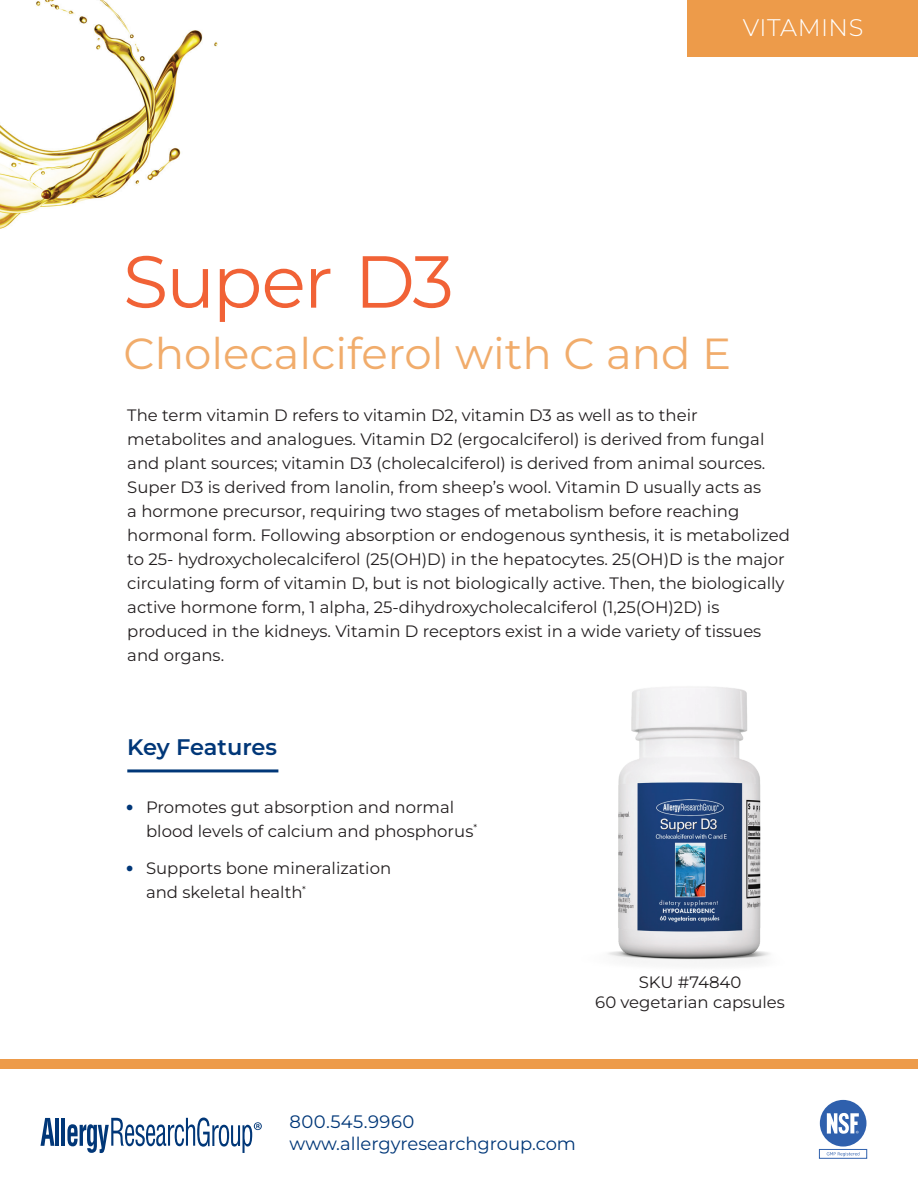
<style>
.page{position:relative;width:918px;height:1188px;background:#fff}
.page>*{position:absolute;margin:0;border:0;box-sizing:border-box;transform-origin:0 0}
.t1{font:73.5px "Montserrat";letter-spacing:-.03em;color:#f16236}
.t2{font:43.5px "Montserrat";color:#f1ac6b}
.t3{font:300 24px "Montserrat";letter-spacing:.02em;color:#fff}
.t4{font:600 22.5px "Montserrat";letter-spacing:-.01em;color:#013778}
.t5{font:18px/21.6px "Montserrat";color:#013778}
.t6{font:16.5px/24px "Montserrat";color:#231f20}
.s1{font-family:"Avenir";font-size:15.75px;color:#013778}
</style>
<div class="page">
<hr style="left:127px;top:769px;width:151px;height:3px;background:#013778">
<div style="left:688px;top:0;width:230px;height:56px;background:#ed9b4a"></div>
<div style="left:0;top:1060px;width:918px;height:9px;background:#ed9b4a"></div>
<img style="left:0;top:0;width:218px;height:229px">
<img style="left:608px;top:687px;width:162px;height:277px">
<div style="left:820px;top:1100px;width:46px;height:47px;background:#2f60ad;border-radius:50%"></div>
<div style="left:819px;top:1149px;width:48px;height:10px;border:1px solid #3061ad"></div>
<svg style="left:827px;top:1113px;width:32px;height:21px"></svg>
<svg style="left:827px;top:1152px;width:32px;height:4px"></svg>
<svg style="left:40px;top:1118px;width:14px;height:28px"></svg>
<hr style="left:56px;top:1118px;width:3px;height:28px;background:#013778">
<hr style="left:62px;top:1118px;width:3px;height:28px;background:#013778">
<svg style="left:67px;top:1118px;width:195px;height:35px"></svg>
<h1 class="t1" style="left:123px;top:233px;width:332px">Super D3</h1>
<h3 class="t3" style="left:743px;top:11px;width:122px">VITAMINS</h3>
<h2 class="t2" style="left:124px;top:325px;width:609px">Cholecalciferol with C and E</h2>
<p class="t6" style="left:127px;top:403px;width:664px">The term vitamin D refers to vitamin D2, vitamin D3 as well as to their metabolites and analogues. Vitamin D2 (ergocalciferol) is derived from fungal and plant sources; vitamin D3 (cholecalciferol) is derived from animal sources.<br>Super D3 is derived from lanolin, from sheep’s wool. Vitamin D usually acts as<br>a hormone precursor, requiring two stages of metabolism before reaching hormonal form. Following absorption or endogenous synthesis, it is metabolized to 25- hydroxycholecalciferol (25(OH)D) in the hepatocytes. 25(OH)D is the major circulating form of vitamin D, but is not biologically active. Then, the biologically active hormone form, 1 alpha, 25-dihydroxycholecalciferol (1,25(OH)2D) is produced in the kidneys. Vitamin D receptors exist in a wide variety of tissues and organs.</p>
<h3 class="t4" style="left:127px;top:732px;width:151px">Key Features</h3>
<p class="t6" style="left:146px;top:795px;width:333px;text-indent:-20px"><span class="s1">•</span> Promotes gut absorption and normal blood levels of calcium and phosphorus<sup>*</sup></p>
<p class="t6" style="left:146px;top:856px;width:247px;text-indent:-20px"><span class="s1">•</span> Supports bone mineralization and skeletal health<sup>*</sup></p>
<p class="t6" style="left:595px;top:972px;width:191px;line-height:19.8px;text-align:center">SKU #74840<br>60 vegetarian capsules</p>
<p class="t5" style="left:290px;top:1111px;width:288px">800.545.9960 www.allergyresearchgroup.com</p>
</div>
